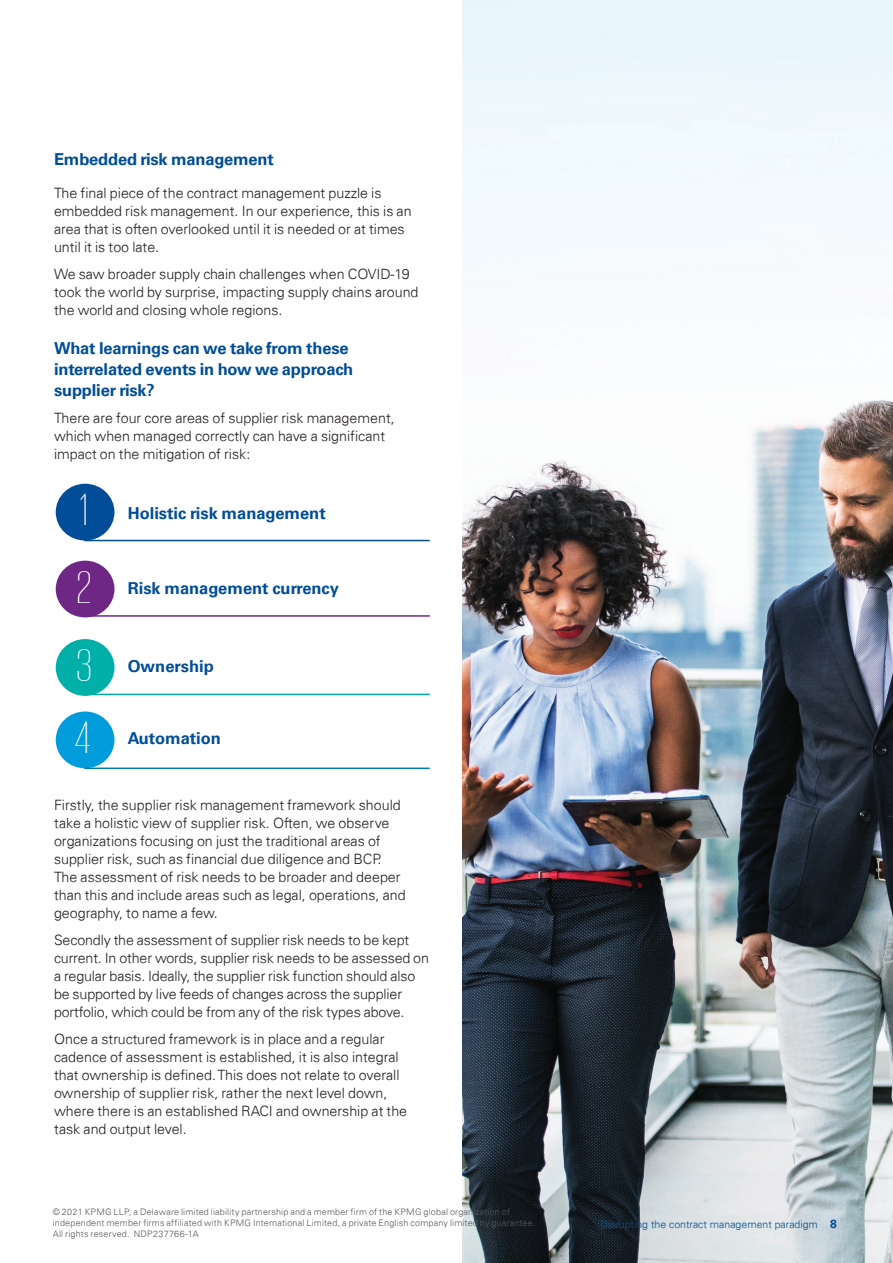
<style>
.page{position:relative;width:893px;height:1263px;background:#fff}
.page>*{position:absolute;margin:0;border:0;box-sizing:border-box;transform-origin:0 0}
.t1{font:200 46.5px "KPMG";color:#fff}
.t2{font:700 16.5px/21px "Univers 65";letter-spacing:-.01em;color:#014d97}
.t3{font:300 14.25px/18px "Univers 45";color:#231f20}
.t4{font:300 10.5px "Univers 45";color:#014d97}
.t5{font:300 9px/10.8px "Univers 45";letter-spacing:.02em;color:#57585a}
.s1{font-family:"Univers 65";font-weight:700;font-size:12px}
</style>
<div class="page">
<img style="left:463px;top:0;width:430px;height:1263px">
<div style="left:56px;top:484px;width:58px;height:56px;background:#014d97;border-radius:50%"></div>
<hr style="left:84px;top:540px;width:346px;height:1px;background:#014d97">
<div style="left:56px;top:561px;width:58px;height:56px;background:#6f2786;border-radius:50%"></div>
<hr style="left:84px;top:615px;width:346px;height:2px;background:#6f2786">
<div style="left:56px;top:639px;width:58px;height:57px;background:#00afa8;border-radius:50%"></div>
<hr style="left:84px;top:694px;width:346px;height:1px;background:#00afa8">
<div style="left:56px;top:711px;width:58px;height:57px;background:#009cdc;border-radius:50%"></div>
<hr style="left:84px;top:767px;width:346px;height:2px;background:#007bb6">
<p class="t2" style="left:54px;top:149px;width:221px">Embedded risk management</p>
<p class="t3" style="left:54px;top:184px;width:359px">The final piece of the contract management puzzle is embedded risk management. In our experience, this is an area that is often overlooked until it is needed or at times until it is too late.</p>
<p class="t3" style="left:54px;top:265px;width:366px">We saw broader supply chain challenges when COVID-19 took the world by surprise, impacting supply chains around the world and closing whole regions.</p>
<p class="t2" style="left:54px;top:338px;width:301px">What learnings can we take from these interrelated events in how we approach supplier risk?</p>
<p class="t3" style="left:54px;top:409px;width:342px">There are four core areas of supplier risk management, which when managed correctly can have a significant impact on the mitigation of risk:</p>
<h1 class="t1" style="left:80px;top:487px;width:10px">1</h1>
<p class="t2" style="left:128px;top:503px;width:199px">Holistic risk management</p>
<h1 class="t1" style="left:77px;top:565px;width:16px">2</h1>
<p class="t2" style="left:128px;top:578px;width:213px">Risk management currency</p>
<h1 class="t1" style="left:77px;top:643px;width:17px">3</h1>
<p class="t2" style="left:128px;top:656px;width:88px">Ownership</p>
<h1 class="t1" style="left:75px;top:715px;width:17px">4</h1>
<p class="t2" style="left:128px;top:728px;width:95px">Automation</p>
<p class="t3" style="left:54px;top:796px;width:353px">Firstly, the supplier risk management framework should take a holistic view of supplier risk. Often, we observe organizations focusing on just the traditional areas of supplier risk, such as financial due diligence and BCP.<br>The assessment of risk needs to be broader and deeper than this and include areas such as legal, operations, and geography, to name a few.</p>
<p class="t3" style="left:54px;top:931px;width:376px">Secondly the assessment of supplier risk needs to be kept current. In other words, supplier risk needs to be assessed on a regular basis. Ideally, the supplier risk function should also be supported by live feeds of changes across the supplier portfolio, which could be from any of the risk types above.</p>
<p class="t3" style="left:54px;top:1030px;width:355px">Once a structured framework is in place and a regular cadence of assessment is established, it is also integral that ownership is defined. This does not relate to overall ownership of supplier risk, rather the next level down, where there is an established RACI and ownership at the task and output level.</p>
<p class="t5" style="left:53px;top:1206px;width:484px">© 2021 KPMG LLP, a Delaware limited liability partnership and a member firm of the KPMG global organization of independent member firms affiliated with KPMG International Limited, a private English company limited by guarantee.<br>All rights reserved. NDP237766-1A</p>
<p class="t4" style="left:600px;top:1217px;width:238px">Disrupting the contract management paradigm <span class="s1">8</span></p>
</div>
